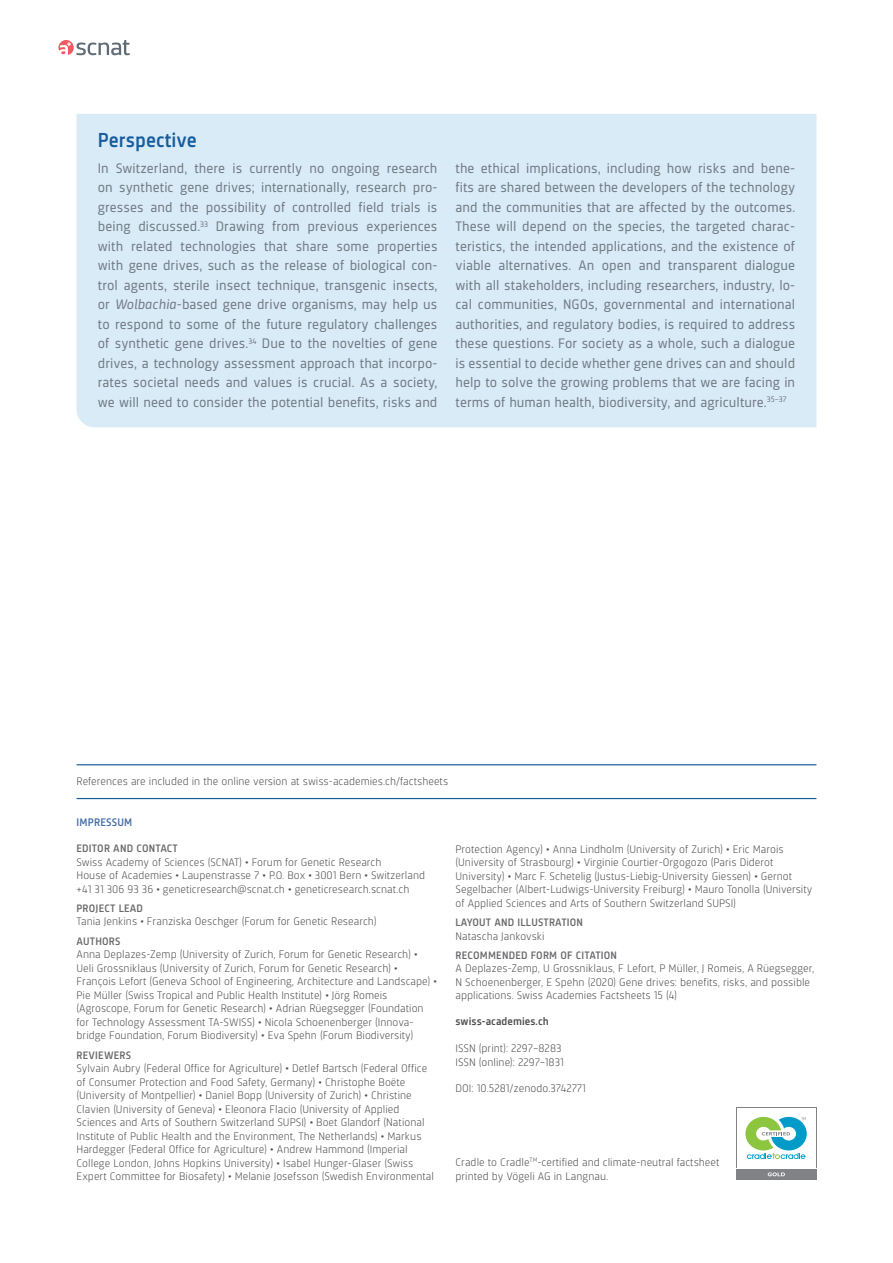
<style>
.page{position:relative;width:893px;height:1263px;background:#fff}
.page>*{position:absolute;margin:0;border:0;box-sizing:border-box;transform-origin:0 0}
.t1{font:500 21px "Sinews Sans Pro";letter-spacing:.005em;color:#175d9e}
.t2{font:14.25px/19.5px "Sinews Sans Pro";letter-spacing:.005em;color:#727b84;text-align:justify;scale:1.04 1}
.t3{font:300 11.4px/13.5px "Sinews Sans Pro";letter-spacing:.005em;color:#4b4c4d;scale:1.04 1}
.t4{font:500 11.4px "Sinews Sans Pro";letter-spacing:.005em;color:#4b4c4d;scale:1.04 1}
.t5{font:300 11.4px "Sinews Sans Pro";letter-spacing:.005em;color:#4b4c4d}
.t6{font:500 11.4px "Sinews Sans Pro";letter-spacing:.015em;color:#436da8;scale:1.04 1}
.t7{font:500 11.1px "Sinews Sans Pro";letter-spacing:.015em;color:#69696c}
.s1{font-style:italic}
.s2{font-weight:500}
</style>
<div class="page">
<div style="left:77px;top:114px;width:739px;height:313px;background:#d9ebf7"></div>
<hr style="left:77px;top:798px;width:739px;height:1px;background:#175d9e">
<hr style="left:77px;top:764px;width:739px;height:1px;background:#175d9e">
<div style="left:736px;top:1169px;width:80px;height:11px;background:#808285"></div>
<svg style="left:736px;top:1107px;width:80px;height:61px"></svg>
<div style="left:737px;top:1108px;width:79px;height:59px;background:#fff"></div>
<svg style="left:768px;top:1172px;width:17px;height:4px"></svg>
<svg style="left:745px;top:1117px;width:62px;height:42px"></svg>
<svg style="left:58px;top:40px;width:72px;height:15px"></svg>
<h1 class="t1" style="left:98px;top:129px;width:101px">Perspective</h1>
<p class="t2" style="left:98px;top:158px;width:328px">In Switzerland, there is currently no ongoing research on synthetic gene drives; internationally, research pro&shy;gresses and the possibility of controlled field trials is being discussed.<sup>33</sup> Drawing from previous experiences with related technologies that share some properties with gene drives, such as the release of biological con&shy;trol agents, sterile insect technique, transgenic insects, or <span class="s1">Wolbachia</span>-based gene drive organisms, may help us to respond to some of the future regulatory challenges of synthetic gene drives.<sup>34</sup> Due to the novelties of gene drives, a technology assessment approach that incorpo&shy;rates societal needs and values is crucial. As a society, we will need to consider the potential benefits, risks and</p>
<p class="t2" style="left:455px;top:158px;width:328px">the ethical implications, including how risks and bene&shy;fits are shared between the developers of the technology and the communities that are affected by the outcomes.<br>These will depend on the species, the targeted charac&shy;teristics, the intended applications, and the existence of viable alternatives. An open and transparent dialogue with all stakeholders, including researchers, industry, lo&shy;cal communities, NGOs, governmental and international authorities, and regulatory bodies, is required to address these questions. For society as a whole, such a dialogue is essential to decide whether gene drives can and should help to solve the growing problems that we are facing in terms of human health, biodiversity, and agriculture.<sup>35–37</sup></p>
<p class="t3" style="left:77px;top:774px;width:359px">References are included in the online version at swiss-academies.ch/factsheets</p>
<p class="t6" style="left:77px;top:816px;width:55px">IMPRESSUM</p>
<p class="t7" style="left:77px;top:842px;width:103px">EDITOR AND CONTACT</p>
<p class="t3" style="left:77px;top:855px;width:337px">Swiss Academy of Sciences (SCNAT) <span class="s2">•</span> Forum for Genetic Research<br>House of Academies <span class="s2">•</span> Laupenstrasse 7 <span class="s2">•</span> P.O. Box <span class="s2">•</span> 3001 Bern <span class="s2">•</span> Switzerland +41 31 306 93 36 <span class="s2">•</span> geneticresearch@scnat.ch <span class="s2">•</span> geneticresearch.scnat.ch</p>
<p class="t7" style="left:77px;top:902px;width:68px">PROJECT LEAD</p>
<p class="t3" style="left:77px;top:915px;width:290px">Tania Jenkins <span class="s2">•</span> Franziska Oeschger (Forum for Genetic Research)</p>
<p class="t7" style="left:77px;top:935px;width:46px">AUTHORS</p>
<p class="t3" style="left:77px;top:948px;width:348px">Anna Deplazes-Zemp (University of Zurich, Forum for Genetic Research) <span class="s2">• </span>Ueli Grossniklaus (University of Zurich, Forum for Genetic Research) <span class="s2">• </span>François Lefort (Geneva School of Engineering, Architecture and Landscape) <span class="s2">• </span>Pie Müller (Swiss Tropical and Public Health Institute) <span class="s2">•</span> Jörg Romeis (Agroscope, Forum for Genetic Research) <span class="s2">•</span> Adrian Rüegsegger (Foundation for Technology Assessment TA-SWISS) <span class="s2">•</span> Nicola Schoenenberger (Innova&shy;bridge Foundation, Forum Biodiversity) <span class="s2">•</span> Eva Spehn (Forum Biodiversity)</p>
<p class="t7" style="left:77px;top:1049px;width:56px">REVIEWERS</p>
<p class="t3" style="left:77px;top:1061px;width:345px">Sylvain Aubry (Federal Office for Agriculture) <span class="s2">•</span> Detlef Bartsch (Federal Office of Consumer Protection and Food Safety, Germany) <span class="s2">•</span> Christophe Boëte (University of Montpellier) <span class="s2">•</span> Daniel Bopp (University of Zurich) <span class="s2">•</span> Christine Clavien (University of Geneva) <span class="s2">•</span> Eleonora Flacio (University of Applied Sciences and Arts of Southern Switzerland SUPSI) <span class="s2">•</span> Boet Glandorf (National Institute of Public Health and the Environment, The Netherlands) <span class="s2">•</span> Markus Hardegger (Federal Office for Agriculture) <span class="s2">•</span> Andrew Hammond (Imperial College London, Johns Hopkins University) <span class="s2">•</span> Isabel Hunger-Glaser (Swiss Expert Committee for Biosafety) <span class="s2">•</span> Melanie Josefsson (Swedish Environmental</p>
<p class="t3" style="left:455px;top:842px;width:345px">Protection Agency) <span class="s2">•</span> Anna Lindholm (University of Zurich) <span class="s2">•</span> Eric Marois (University of Strasbourg) <span class="s2">•</span> Virginie Courtier-Orgogozo (Paris Diderot University) <span class="s2">•</span> Marc F. Schetelig (Justus-Liebig-University Giessen) <span class="s2">•</span> Gernot Segelbacher (Albert-Ludwigs-University Freiburg) <span class="s2">•</span> Mauro Tonolla (University of Applied Sciences and Arts of Southern Switzerland SUPSI)</p>
<p class="t7" style="left:455px;top:916px;width:129px">LAYOUT AND ILLUSTRATION</p>
<p class="t5" style="left:455px;top:929px;width:91px">Natascha Jankovski</p>
<p class="t7" style="left:455px;top:949px;width:163px">RECOMMENDED FORM OF CITATION</p>
<p class="t3" style="left:455px;top:962px;width:346px">A Deplazes-Zemp, U Grossniklaus, F Lefort, P Müller, J Romeis, A Rüegsegger,<br>N Schoenenberger, E Spehn (2020) Gene drives: benefits, risks, and possible applications. Swiss Academies Factsheets 15 (4)</p>
<p class="t4" style="left:455px;top:1015px;width:91px">swiss-academies.ch</p>
<p class="t3" style="left:455px;top:1042px;width:106px">ISSN (print): 2297–8283<br>ISSN (online): 2297–1831</p>
<p class="t3" style="left:455px;top:1081px;width:127px">DOI: 10.5281/zenodo.3742771</p>
<p class="t3" style="left:455px;top:1156px;width:255px">Cradle to Cradle<sup>TM</sup>-certified and climate-neutral factsheet printed by Vögeli AG in Langnau.</p>
</div>
